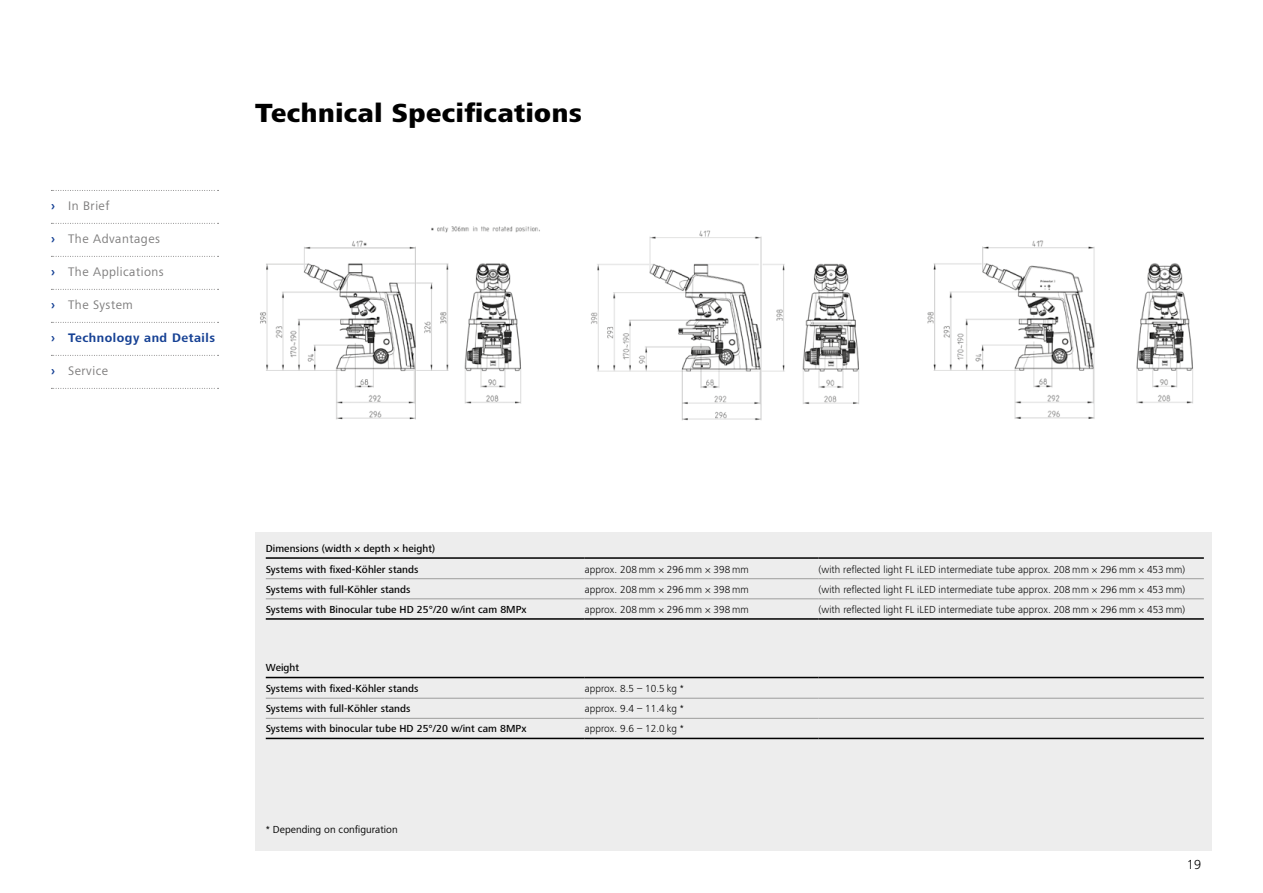
<style>
.page{position:relative;width:1263px;height:893px;background:#fff}
.page>*{position:absolute;margin:0;border:0;box-sizing:border-box;transform-origin:0 0}
.t1{font:800 27px "ZEISS Frutiger Next W1 G";letter-spacing:.02em;color:#000}
.t2{font:300 13.5px "ZEISS Frutiger Next W1 G";color:#000}
.t3{font:12.75px "ZEISS Frutiger Next W1 G";letter-spacing:.04em;color:#7c7b7b}
.t4{font:700 12.75px "ZEISS Frutiger Next W1 G";letter-spacing:.04em;color:#164194}
.t5{font:300 10.5px "ZEISS Frutiger Next W1 G";letter-spacing:.005em;color:#000}
.t6{font:500 10.5px/20.7px "ZEISS Frutiger Next W1 G";letter-spacing:.005em;color:#000}
.t7{font:10.5px "ZEISS Frutiger Next W1 G";letter-spacing:.005em;color:#000}
.s1{font-weight:700;color:#164194}
</style>
<div class="page">
<img style="left:591px;top:230px;width:268px;height:191px">
<img style="left:927px;top:240px;width:266px;height:179px">
<img style="left:260px;top:226px;width:280px;height:194px">
<div style="left:255px;top:531px;width:957px;height:319px;background:#ededed"></div>
<hr style="left:266px;top:578px;width:319px;height:1px;background:#9d9d9c">
<hr style="left:266px;top:557px;width:319px;height:2px;background:#000">
<hr style="left:585px;top:557px;width:234px;height:2px;background:#000">
<hr style="left:819px;top:557px;width:385px;height:2px;background:#000">
<hr style="left:266px;top:599px;width:319px;height:1px;background:#9d9d9c">
<hr style="left:585px;top:599px;width:234px;height:1px;background:#9d9d9c">
<hr style="left:819px;top:599px;width:385px;height:1px;background:#9d9d9c">
<hr style="left:266px;top:618px;width:319px;height:2px;background:#000">
<hr style="left:585px;top:618px;width:234px;height:2px;background:#000">
<hr style="left:819px;top:618px;width:385px;height:2px;background:#000">
<hr style="left:585px;top:578px;width:234px;height:1px;background:#9d9d9c">
<hr style="left:819px;top:578px;width:385px;height:1px;background:#9d9d9c">
<hr style="left:266px;top:698px;width:319px;height:1px;background:#9d9d9c">
<hr style="left:266px;top:677px;width:319px;height:1px;background:#000">
<hr style="left:585px;top:677px;width:234px;height:1px;background:#000">
<hr style="left:819px;top:677px;width:385px;height:1px;background:#000">
<hr style="left:266px;top:718px;width:319px;height:1px;background:#9d9d9c">
<hr style="left:585px;top:718px;width:234px;height:1px;background:#9d9d9c">
<hr style="left:819px;top:718px;width:385px;height:1px;background:#9d9d9c">
<hr style="left:266px;top:738px;width:319px;height:1px;background:#000">
<hr style="left:585px;top:738px;width:234px;height:1px;background:#000">
<hr style="left:819px;top:738px;width:385px;height:1px;background:#000">
<hr style="left:585px;top:698px;width:234px;height:1px;background:#9d9d9c">
<hr style="left:819px;top:698px;width:385px;height:1px;background:#9d9d9c">
<svg style="left:51px;top:190px;width:168px;height:1px"></svg>
<svg style="left:51px;top:223px;width:168px;height:1px"></svg>
<svg style="left:51px;top:256px;width:168px;height:1px"></svg>
<svg style="left:51px;top:289px;width:168px;height:1px"></svg>
<svg style="left:51px;top:322px;width:168px;height:1px"></svg>
<svg style="left:51px;top:355px;width:168px;height:1px"></svg>
<svg style="left:51px;top:388px;width:168px;height:1px"></svg>
<p class="t3" style="left:51px;top:197px;width:60px"><span class="s1">›</span> In Brief</p>
<p class="t3" style="left:51px;top:230px;width:111px"><span class="s1">›</span> The Advantages</p>
<p class="t3" style="left:51px;top:263px;width:114px"><span class="s1">›</span> The Applications</p>
<p class="t3" style="left:51px;top:296px;width:83px"><span class="s1">›</span> The System</p>
<p class="t4" style="left:51px;top:329px;width:166px">› Technology and Details</p>
<p class="t3" style="left:51px;top:362px;width:59px"><span class="s1">›</span> Service</p>
<h1 class="t1" style="left:255px;top:93px;width:328px">Technical Specifications</h1>
<p class="t6" style="left:266px;top:538px;width:171px">Dimensions (width × depth × height)<br>Systems with fixed-Köhler stands</p>
<p class="t5" style="left:585px;top:562px;width:166px">approx. 208 mm × 296 mm × 398 mm</p>
<p class="t5" style="left:819px;top:562px;width:368px">(with reflected light FL iLED intermediate tube approx. 208 mm × 296 mm × 453 mm)</p>
<p class="t6" style="left:266px;top:578px;width:146px">Systems with full-Köhler stands</p>
<p class="t5" style="left:585px;top:582px;width:166px">approx. 208 mm × 296 mm × 398 mm</p>
<p class="t5" style="left:819px;top:582px;width:368px">(with reflected light FL iLED intermediate tube approx. 208 mm × 296 mm × 453 mm)</p>
<p class="t6" style="left:266px;top:599px;width:262px">Systems with Binocular tube HD 25°/20 w/int cam 8MPx</p>
<p class="t5" style="left:585px;top:602px;width:166px">approx. 208 mm × 296 mm × 398 mm</p>
<p class="t5" style="left:819px;top:602px;width:368px">(with reflected light FL iLED intermediate tube approx. 208 mm × 296 mm × 453 mm)</p>
<p class="t6" style="left:266px;top:657px;width:154px">Weight<br>Systems with fixed-Köhler stands</p>
<p class="t5" style="left:585px;top:681px;width:101px">approx. 8.5 – 10.5 kg *</p>
<p class="t6" style="left:266px;top:698px;width:146px">Systems with full-Köhler stands</p>
<p class="t5" style="left:585px;top:701px;width:101px">approx. 9.4 – 11.4 kg *</p>
<p class="t6" style="left:266px;top:718px;width:262px">Systems with binocular tube HD 25°/20 w/int cam 8MPx</p>
<p class="t5" style="left:585px;top:721px;width:101px">approx. 9.6 – 12.0 kg *</p>
<p class="t7" style="left:266px;top:822px;width:134px">* Depending on configuration</p>
<p class="t2" style="left:1187px;top:855px;width:16px">19</p>
</div>
